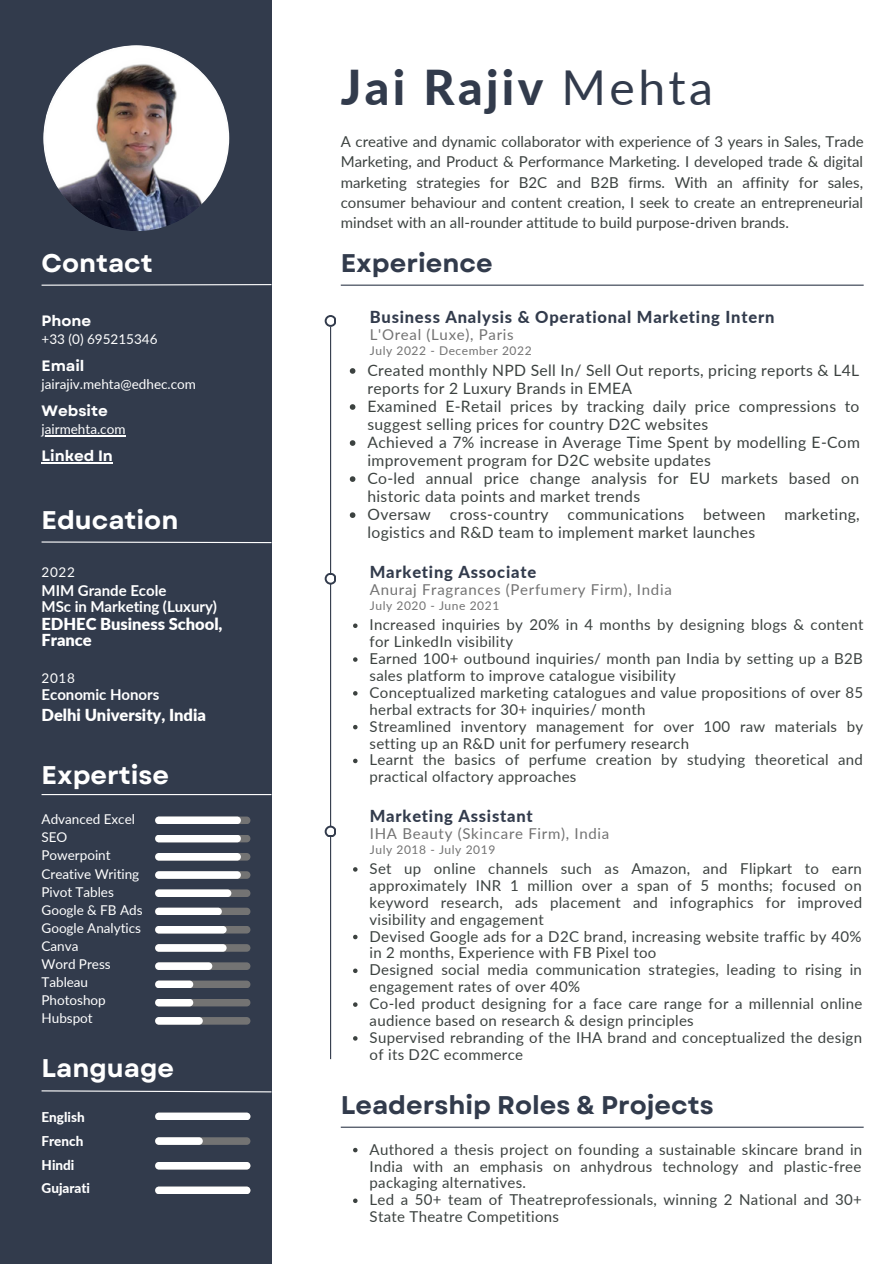
<style>
.page{position:relative;width:894px;height:1264px;background:#fff}
.page>*{position:absolute;margin:0;border:0;box-sizing:border-box;transform-origin:0 0}
.t1{font:800 48px "Lato";letter-spacing:.07em;color:#323b4c}
.t2{font:700 25.5px "Garet";color:#323b4c}
.t3{font:700 25.5px "Garet";color:#fff}
.t4{font:800 16.5px "Lato";letter-spacing:.045em;color:#323b4c}
.t5{font:900 16.5px/15.8px "Lato";letter-spacing:-.005em;color:#fff}
.t6{font:15.75px/18px "Lato";letter-spacing:.02em;color:#3c4240}
.t7{font:15px/17px "Lato";letter-spacing:.02em;color:#3c4240}
.t8{font:15px "Lato";letter-spacing:.045em;color:#737373}
.t9{font:700 15px/15.8px "Lato";letter-spacing:-.005em;color:#fff}
.t10{font:700 15px "Garet";color:#fff}
.t11{font:13.5px/18px "Lato";letter-spacing:-.005em;color:#fff}
.t12{font:800 13.5px/23.7px "Lato";color:#fff}
.t13{font:12px "Lato";letter-spacing:.045em;color:#737373}
.s1{font-weight:400}
</style>
<div class="page">
<div style="left:1px;top:0;width:271px;height:1263px;background:#323b4c"></div>
<svg style="left:41px;top:284px;width:231px;height:2px"></svg>
<svg style="left:41px;top:541px;width:231px;height:2px"></svg>
<hr style="left:341px;top:284px;width:522px;height:2px;background:#323b4c">
<hr style="left:330px;top:327px;width:1px;height:732px;background:#323b4c">
<svg style="left:324px;top:315px;width:12px;height:11px"></svg>
<div style="left:326px;top:317px;width:8px;height:8px;background:#fff;border-radius:50%"></div>
<svg style="left:324px;top:573px;width:12px;height:11px"></svg>
<div style="left:326px;top:574px;width:8px;height:8px;background:#fff;border-radius:50%"></div>
<svg style="left:324px;top:825px;width:12px;height:12px"></svg>
<div style="left:326px;top:827px;width:8px;height:8px;background:#fff;border-radius:50%"></div>
<img style="left:43px;top:45px;width:186px;height:186px;border-radius:50%">
<hr style="left:42px;top:794px;width:229px;height:1px;background:#fff">
<svg style="left:41px;top:1090px;width:231px;height:2px"></svg>
<svg style="left:155px;top:816px;width:95px;height:8px"></svg>
<svg style="left:155px;top:835px;width:95px;height:7px"></svg>
<svg style="left:155px;top:853px;width:95px;height:7px"></svg>
<svg style="left:155px;top:871px;width:95px;height:7px"></svg>
<svg style="left:155px;top:889px;width:95px;height:8px"></svg>
<svg style="left:155px;top:907px;width:95px;height:8px"></svg>
<svg style="left:155px;top:926px;width:95px;height:7px"></svg>
<svg style="left:155px;top:944px;width:95px;height:7px"></svg>
<svg style="left:155px;top:962px;width:95px;height:8px"></svg>
<svg style="left:155px;top:980px;width:95px;height:8px"></svg>
<svg style="left:155px;top:999px;width:95px;height:7px"></svg>
<svg style="left:155px;top:1017px;width:95px;height:7px"></svg>
<svg style="left:155px;top:1112px;width:95px;height:8px"></svg>
<svg style="left:155px;top:1186px;width:95px;height:8px"></svg>
<svg style="left:155px;top:1162px;width:95px;height:7px"></svg>
<svg style="left:155px;top:1137px;width:95px;height:7px"></svg>
<hr style="left:341px;top:1126px;width:522px;height:1px;background:#323b4c">
<hr style="left:42px;top:435px;width:83px;height:1px;background:#fff">
<hr style="left:42px;top:462px;width:71px;height:1px;background:#fff">
<svg style="left:353px;top:867px;width:4px;height:4px"></svg>
<svg style="left:353px;top:934px;width:4px;height:5px"></svg>
<svg style="left:353px;top:968px;width:4px;height:5px"></svg>
<svg style="left:353px;top:1002px;width:4px;height:4px"></svg>
<svg style="left:353px;top:1036px;width:4px;height:4px"></svg>
<svg style="left:353px;top:623px;width:4px;height:5px"></svg>
<svg style="left:353px;top:657px;width:4px;height:4px"></svg>
<svg style="left:353px;top:691px;width:4px;height:4px"></svg>
<svg style="left:353px;top:725px;width:4px;height:4px"></svg>
<svg style="left:353px;top:758px;width:4px;height:5px"></svg>
<svg style="left:350px;top:368px;width:5px;height:6px"></svg>
<svg style="left:350px;top:404px;width:5px;height:6px"></svg>
<svg style="left:350px;top:440px;width:5px;height:6px"></svg>
<svg style="left:350px;top:476px;width:5px;height:6px"></svg>
<svg style="left:350px;top:512px;width:5px;height:6px"></svg>
<svg style="left:353px;top:1147px;width:4px;height:5px"></svg>
<svg style="left:353px;top:1198px;width:4px;height:4px"></svg>
<h2 class="t3" style="left:42px;top:245px;width:113px">Contact</h2>
<p class="t10" style="left:42px;top:309px;width:51px">Phone</p>
<p class="t11" style="left:42px;top:329px;width:118px">+33 (0) 695215346</p>
<p class="t10" style="left:42px;top:355px;width:44px">Email</p>
<p class="t11" style="left:42px;top:375px;width:156px">jairajiv.mehta@edhec.com</p>
<p class="t10" style="left:42px;top:400px;width:68px">Website</p>
<p class="t11" style="left:42px;top:419px;width:85px">jairmehta.com</p>
<p class="t10" style="left:42px;top:445px;width:73px">Linked In</p>
<h2 class="t3" style="left:42px;top:501px;width:138px">Education</h2>
<p class="t11" style="left:42px;top:563px;width:35px">2022</p>
<p class="t9" style="left:42px;top:582px;width:177px">MIM Grande Ecole<br>MSc in Marketing (Luxury)</p>
<p class="t5" style="left:42px;top:615px;width:182px">EDHEC Business School,<br>France</p>
<p class="t11" style="left:42px;top:668px;width:35px">2018</p>
<p class="t9" style="left:42px;top:686px;width:119px">Economic Honors</p>
<p class="t5" style="left:42px;top:706px;width:166px">Delhi University, India</p>
<h2 class="t3" style="left:42px;top:757px;width:129px">Expertise</h2>
<p class="t11" style="left:42px;top:810px;width:102px">Advanced Excel<br>SEO<br>Powerpoint<br>Creative Writing<br>Pivot Tables<br>Google &amp; FB Ads<br>Google Analytics<br>Canva<br>Word Press<br>Tableau<br>Photoshop<br>Hubspot</p>
<h2 class="t3" style="left:42px;top:1049px;width:134px">Language</h2>
<p class="t12" style="left:42px;top:1105px;width:50px">English<br>French<br>Hindi<br>Gujarati</p>
<h1 class="t1" style="left:341px;top:58px;width:373px">Jai Rajiv <span class="s1">Mehta</span></h1>
<p class="t7" style="left:341px;top:131px;width:524px;line-height:20.2px;text-align:justify">A creative and dynamic collaborator with experience of 3 years in Sales, Trade Marketing, and Product &amp; Performance Marketing. I developed trade &amp; digital marketing strategies for B2C and B2B firms. With an affinity for sales, consumer behaviour and content creation, I seek to create an entrepreneurial mindset with an all-rounder attitude to build purpose-driven brands.</p>
<h2 class="t2" style="left:341px;top:245px;width:153px">Experience</h2>
<p class="t4" style="left:370px;top:306px;width:406px">Business Analysis &amp; Operational Marketing Intern</p>
<p class="t8" style="left:370px;top:325px;width:145px">L'Oreal (Luxe), Paris</p>
<p class="t13" style="left:370px;top:343px;width:163px">July 2022 - December 2022</p>
<p class="t6" style="left:367px;top:361px;width:494px">Created monthly NPD Sell In/ Sell Out reports, pricing reports &amp; L4L reports for 2 Luxury Brands in EMEA<br>Examined E-Retail prices by tracking daily price compressions to suggest selling prices for country D2C websites<br>Achieved a 7% increase in Average Time Spent by modelling E-Com improvement program for D2C website updates<br>Co-led annual price change analysis for EU markets based on historic data points and market trends<br>Oversaw cross-country communications between marketing, logistics and R&amp;D team to implement market launches</p>
<p class="t4" style="left:370px;top:562px;width:168px">Marketing Associate</p>
<p class="t8" style="left:370px;top:580px;width:303px">Anuraj Fragrances (Perfumery Firm), India</p>
<p class="t13" style="left:370px;top:598px;width:131px">July 2020 - June 2021</p>
<p class="t7" style="left:369px;top:616px;width:495px">Increased inquiries by 20% in 4 months by designing blogs &amp; content for LinkedIn visibility<br>Earned 100+ outbound inquiries/ month pan India by setting up a B2B sales platform to improve catalogue visibility<br>Conceptualized marketing catalogues and value propositions of over 85 herbal extracts for 30+ inquiries/ month<br>Streamlined inventory management for over 100 raw materials by setting up an R&amp;D unit for perfumery research<br>Learnt the basics of perfume creation by studying theoretical and practical olfactory approaches</p>
<p class="t4" style="left:370px;top:806px;width:164px">Marketing Assistant</p>
<p class="t8" style="left:370px;top:824px;width:241px">IHA Beauty (Skincare Firm), India</p>
<p class="t13" style="left:370px;top:842px;width:127px">July 2018 - July 2019</p>
<p class="t7" style="left:369px;top:859px;width:494px">Set up online channels such as Amazon, and Flipkart to earn approximately INR 1 million over a span of 5 months; focused on keyword research, ads placement and infographics for improved visibility and engagement<br>Devised Google ads for a D2C brand, increasing website traffic by 40% in 2 months, Experience with FB Pixel too<br>Designed social media communication strategies, leading to rising in engagement rates of over 40%<br>Co-led product designing for a face care range for a millennial online audience based on research &amp; design principles<br>Supervised rebranding of the IHA brand and conceptualized the design of its D2C ecommerce</p>
<h2 class="t2" style="left:341px;top:1086px;width:374px">Leadership Roles &amp; Projects</h2>
<p class="t7" style="left:369px;top:1140px;width:494px">Authored a thesis project on founding a sustainable skincare brand in India with an emphasis on anhydrous technology and plastic-free packaging alternatives.<br>Led a 50+ team of Theatreprofessionals, winning 2 National and 30+ State Theatre Competitions</p>
</div>
